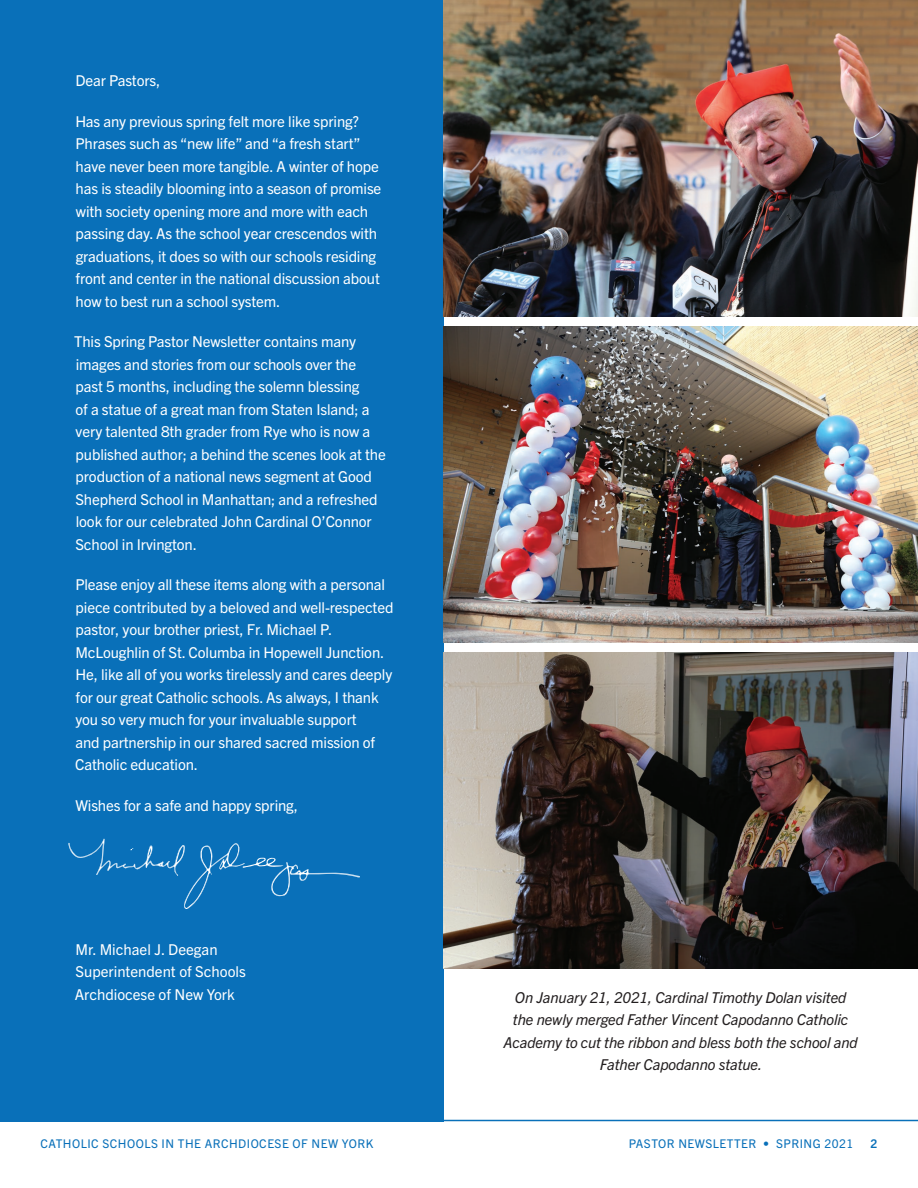
<style>
.page{position:relative;width:918px;height:1188px;background:#fff}
.page>*{position:absolute;margin:0;border:0;box-sizing:border-box;transform-origin:0 0}
.t1{font:15px/22.5px "Trade Gothic Next LT Pro";letter-spacing:-.01em;color:#fff}
.t2{font:italic 15px/22.5px "Trade Gothic Next LT Pro";letter-spacing:-.01em;color:#231f20;text-align:center}
.t3{font:12px "Trade Gothic Next LT Pro";letter-spacing:.04em;color:#0970b9}
.t4{font:700 12px "Trade Gothic Next LT Pro";color:#0970b9}
</style>
<div class="page">
<hr style="left:0;top:1120px;width:918px;height:1px;background:#0970b9">
<div style="left:0;top:0;width:443px;height:1121px;background:#0970b9"></div>
<svg style="left:68px;top:839px;width:292px;height:70px"></svg>
<img style="left:443px;top:0;width:475px;height:317px">
<img style="left:443px;top:326px;width:474px;height:317px">
<img style="left:443px;top:652px;width:474px;height:317px">
<p class="t1" style="left:75px;top:68px;width:86px">Dear Pastors,</p>
<p class="t1" style="left:75px;top:109px;width:307px">Has any previous spring felt more like spring?<br>Phrases such as “new life” and “a fresh start” have never been more tangible. A winter of hope has is steadily blooming into a season of promise with society opening more and more with each passing day. As the school year crescendos with graduations, it does so with our schools residing front and center in the national discussion about how to best run a school system.</p>
<p class="t1" style="left:74px;top:329px;width:313px">This Spring Pastor Newsletter contains many images and stories from our schools over the past 5 months, including the solemn blessing<br>of a statue of a great man from Staten Island; a very talented 8th grader from Rye who is now a published author; a behind the scenes look at the production of a national news segment at Good Shepherd School in Manhattan; and a refreshed look for our celebrated John Cardinal O’Connor School in Irvington.</p>
<p class="t1" style="left:75px;top:572px;width:320px">Please enjoy all these items along with a personal piece contributed by a beloved and well-respected pastor, your brother priest, Fr. Michael P.<br>McLoughlin of St. Columba in Hopewell Junction.<br>He, like all of you works tirelessly and cares deeply for our great Catholic schools. As always, I thank you so very much for your invaluable support<br>and partnership in our shared sacred mission of Catholic education.</p>
<p class="t1" style="left:75px;top:793px;width:224px">Wishes for a safe and happy spring,</p>
<p class="t1" style="left:75px;top:937px;width:173px">Mr. Michael J. Deegan<br>Superintendent of Schools<br>Archdiocese of New York</p>
<p class="t2" style="left:504px;top:985px;width:356px">On January 21, 2021, Cardinal Timothy Dolan visited the newly merged Father Vincent Capodanno Catholic Academy to cut the ribbon and bless both the school and Father Capodanno statue.</p>
<p class="t3" style="left:40px;top:1135px;width:334px">CATHOLIC SCHOOLS IN THE ARCHDIOCESE OF NEW YORK</p>
<p class="t3" style="left:629px;top:1135px;width:226px">PASTOR NEWSLETTER • SPRING 2021</p>
<p class="t4" style="left:871px;top:1135px;width:8px">2</p>
</div>
